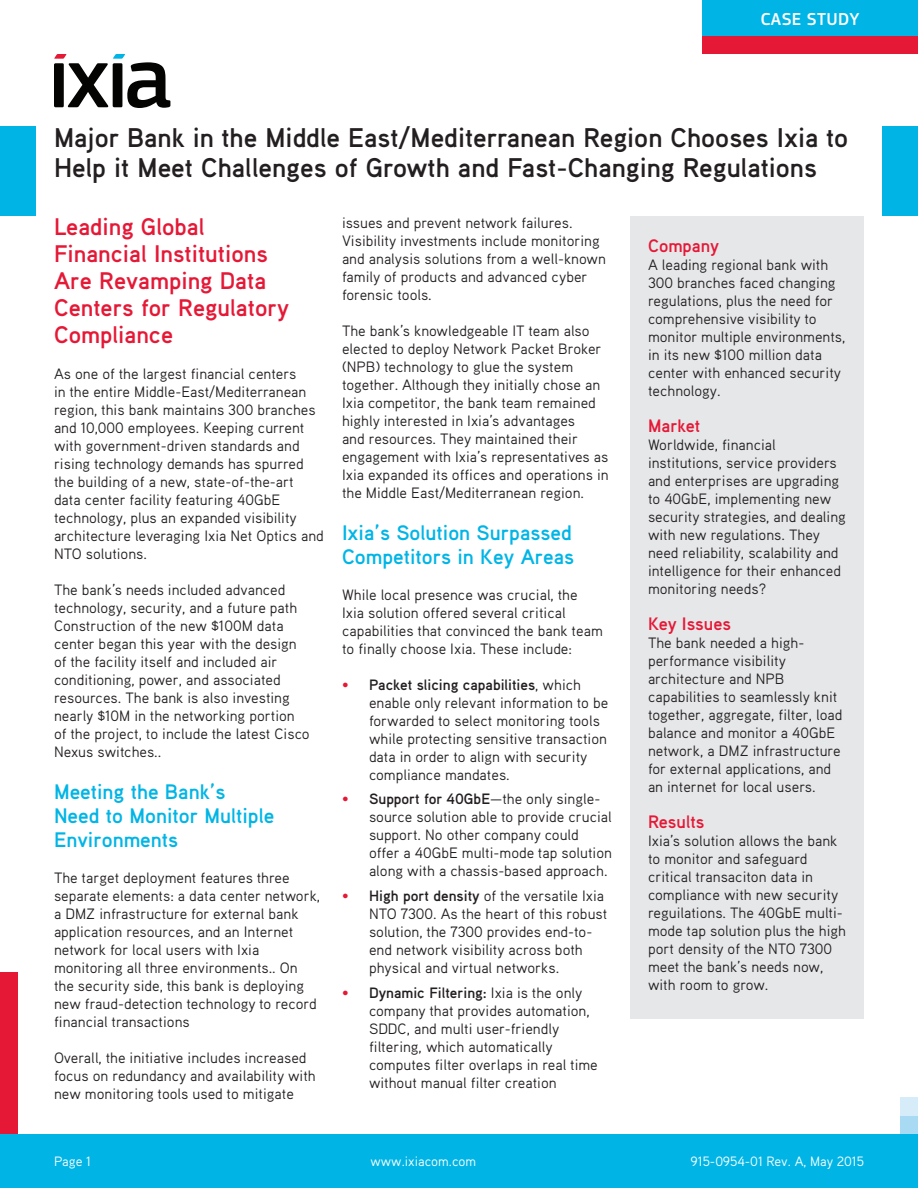
<style>
.page{position:relative;width:918px;height:1188px;background:#fff}
.page>*{position:absolute;margin:0;border:0;box-sizing:border-box;transform-origin:0 0}
.Header_-_1{font:700 27px/30px "Aaux Pro OT";color:#231f20}
.Header_-_2{font:700 24px/27px "Aaux Pro OT";color:#e51836}
.Header_-_3{font:700 21px/24px "Aaux Pro OT";color:#00b5e6}
.Header_-_6_-_Side_Ba{font:700 18px "Aaux Pro OT";color:#e51836}
.t1{font:500 18px "PF Square Sans Pro";letter-spacing:.02em;color:#fff}
.Body{font:15px/18px "Aaux Pro OT";color:#231f20}
.Contact_Info{font:13.5px "Aaux Pro OT";color:#fff}
.s1{color:#e51836}
.s2{font-weight:700}
</style>
<div class="page">
<div style="left:702px;top:0;width:216px;height:36px;background:#00b5e6"></div>
<svg style="left:54px;top:54px;width:116px;height:54px"></svg>
<div style="left:0;top:1134px;width:918px;height:54px;background:#00b5e6"></div>
<div style="left:702px;top:36px;width:216px;height:18px;background:#e51836"></div>
<div style="left:0;top:972px;width:18px;height:162px;background:#e51836"></div>
<div style="left:882px;top:126px;width:36px;height:90px;background:#00b5e6"></div>
<div style="left:0;top:126px;width:36px;height:90px;background:#00b5e6"></div>
<div style="left:900px;top:1116px;width:18px;height:18px;background:#a8daf3"></div>
<div style="left:900px;top:1098px;width:18px;height:18px;background:#d6ecf9"></div>
<div style="left:630px;top:216px;width:234px;height:802px;background:#e6e7e9"></div>
<p class="t1" style="left:760px;top:8px;width:101px">CASE STUDY</p>
<p class="Header_-_1" style="left:54px;top:122px;width:796px">Major Bank in the Middle East/Mediterranean Region Chooses Ixia to<br>Help it Meet Challenges of Growth and Fast-Changing Regulations</p>
<p class="Header_-_2" style="left:54px;top:212px;width:237px">Leading Global<br>Financial Institutions<br>Are Revamping Data<br>Centers for Regulatory<br>Compliance</p>
<p class="Body" style="left:54px;top:364px;width:271px">As one of the largest financial centers<br>in the entire Middle-East/Mediterranean region, this bank maintains 300 branches and 10,000 employees. Keeping current with government-driven standards and rising technology demands has spurred the building of a new, state-of-the-art data center facility featuring 40GbE technology, plus an expanded visibility architecture leveraging Ixia Net Optics and NTO solutions.</p>
<p class="Body" style="left:54px;top:580px;width:257px">The bank’s needs included advanced technology, security, and a future path Construction of the new $100M data center began this year with the design of the facility itself and included air conditioning, power, and associated resources. The bank is also investing nearly $10M in the networking portion of the project, to include the latest Cisco Nexus switches..</p>
<p class="Header_-_3" style="left:54px;top:779px;width:222px">Meeting the Bank’s<br>Need to Monitor Multiple<br>Environments</p>
<p class="Body" style="left:54px;top:868px;width:268px">The target deployment features three separate elements: a data center network, a DMZ infrastructure for external bank application resources, and an Internet network for local users with Ixia monitoring all three environments.. On the security side, this bank is deploying new fraud-detection technology to record financial transactions</p>
<p class="Body" style="left:54px;top:1048px;width:263px">Overall, the initiative includes increased focus on redundancy and availability with new monitoring tools used to mitigate</p>
<p class="Body" style="left:342px;top:213px;width:265px">issues and prevent network failures.<br>Visibility investments include monitoring and analysis solutions from a well-known family of products and advanced cyber forensic tools.</p>
<p class="Body" style="left:342px;top:321px;width:268px">The bank’s knowledgeable IT team also elected to deploy Network Packet Broker (NPB) technology to glue the system together. Although they initially chose an Ixia competitor, the bank team remained highly interested in Ixia’s advantages<br>and resources. They maintained their engagement with Ixia’s representatives as Ixia expanded its offices and operations in the Middle East/Mediterranean region.</p>
<p class="Header_-_3" style="left:342px;top:520px;width:234px">Ixia’s Solution Surpassed<br>Competitors in Key Areas</p>
<p class="Body" style="left:342px;top:585px;width:262px">While local presence was crucial, the Ixia solution offered several critical capabilities that convinced the bank team to finally choose Ixia. These include:</p>
<p class="Body" style="left:369px;top:675px;width:241px;text-indent:-27px"><span class="s1">•</span> <span class="s2">Packet slicing capabilities</span>, which enable only relevant information to be forwarded to select monitoring tools while protecting sensitive transaction data in order to align with security compliance mandates.</p>
<p class="Body" style="left:369px;top:790px;width:245px;text-indent:-27px"><span class="s1">•</span> <span class="s2">Support for 40GbE</span>—the only single&shy;source solution able to provide crucial support. No other company could offer a 40GbE multi-mode tap solution along with a chassis-based approach.</p>
<p class="Body" style="left:369px;top:886px;width:240px;text-indent:-27px"><span class="s1">•</span> <span class="s2">High port density</span> of the versatile Ixia NTO 7300. As the heart of this robust solution, the 7300 provides end-to&shy;end network visibility across both physical and virtual networks.</p>
<p class="Body" style="left:369px;top:983px;width:230px;text-indent:-27px"><span class="s1">•</span> <span class="s2">Dynamic Filtering:</span> Ixia is the only company that provides automation, SDDC, and multi user-friendly filtering, which automatically computes filter overlaps in real time without manual filter creation</p>
<p class="Header_-_6_-_Side_Ba" style="left:648px;top:234px;width:73px">Company</p>
<p class="Body" style="left:648px;top:255px;width:199px">A leading regional bank with<br>300 branches faced changing regulations, plus the need for comprehensive visibility to monitor multiple environments, in its new $100 million data center with enhanced security technology.</p>
<p class="Header_-_6_-_Side_Ba" style="left:648px;top:414px;width:54px">Market</p>
<p class="Body" style="left:648px;top:435px;width:199px">Worldwide, financial institutions, service providers and enterprises are upgrading to 40GbE, implementing new security strategies, and dealing with new regulations. They need reliability, scalability and intelligence for their enhanced monitoring needs?</p>
<p class="Header_-_6_-_Side_Ba" style="left:648px;top:612px;width:85px">Key Issues</p>
<p class="Body" style="left:648px;top:633px;width:196px">The bank needed a high&shy;performance visibility architecture and NPB capabilities to seamlessly knit together, aggregate, filter, load balance and monitor a 40GbE network, a DMZ infrastructure for external applications, and an internet for local users.</p>
<p class="Header_-_6_-_Side_Ba" style="left:648px;top:810px;width:58px">Results</p>
<p class="Body" style="left:648px;top:831px;width:199px">Ixia’s solution allows the bank to monitor and safeguard critical transaciton data in compliance with new security reguilations. The 40GbE multi&shy;mode tap solution plus the high port density of the NTO 7300 meet the bank’s needs now, with room to grow.</p>
<p class="Contact_Info" style="left:54px;top:1153px;width:39px">Page 1</p>
<p class="Contact_Info" style="left:371px;top:1153px;width:107px">www.ixiacom.com</p>
<p class="Contact_Info" style="left:691px;top:1153px;width:175px">915-0954-01 Rev. A, May 2015</p>
</div>
